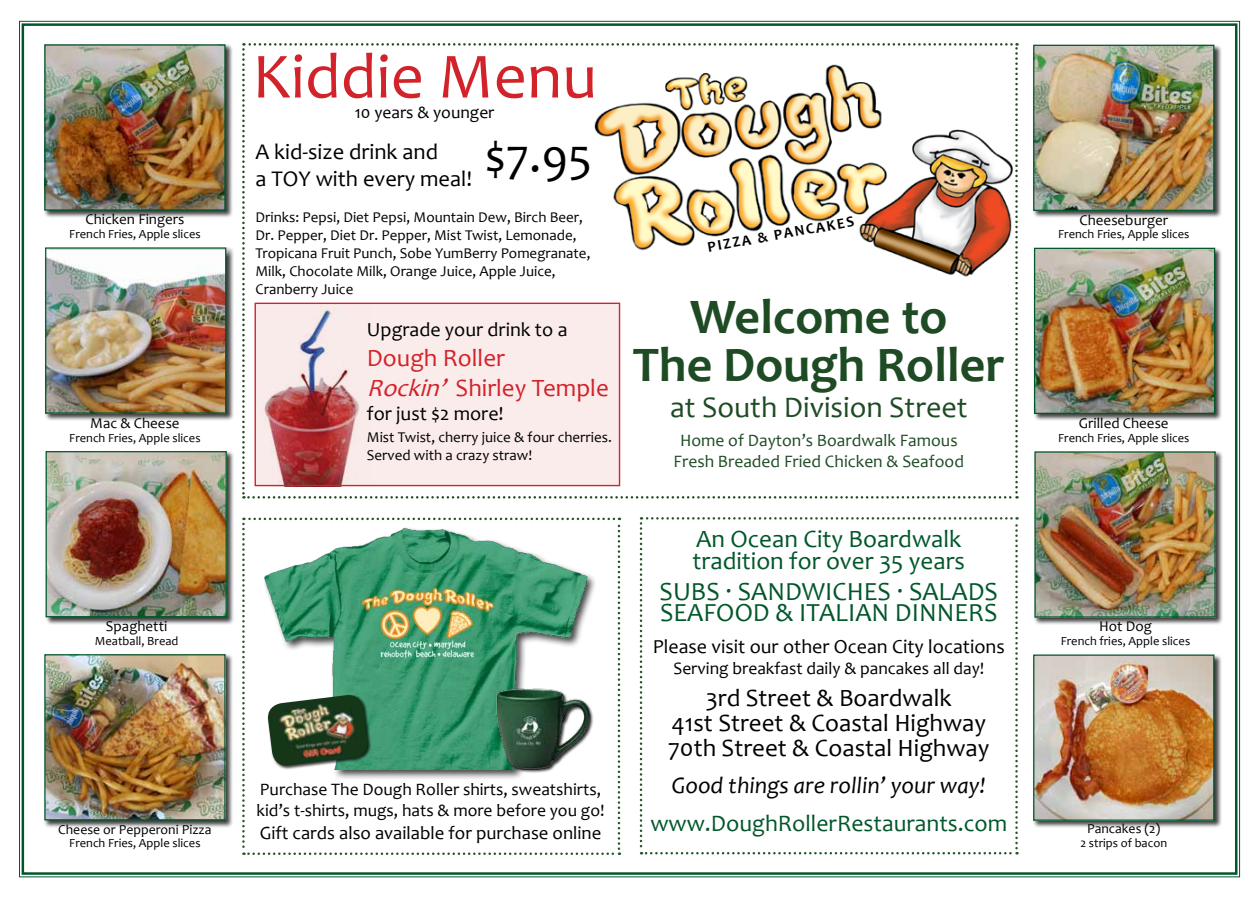
<style>
.page{position:relative;width:1260px;height:900px;background:#fff}
.page>*{position:absolute;margin:0;border:0;box-sizing:border-box;transform-origin:0 0}
.t1{font:65px "Candara";color:#d2232a}
.t2{font:700 50px/47.5px "Candara";color:#1e4b24;text-align:center}
.t3{font:48.75px "Candara";color:#000}
.t4{font:30px "Candara";color:#1e4b24}
.t5{font:26.25px/21.2px "Candara";color:#00572a}
.t6{font:25px/25px "Candara";color:#000;text-align:center}
.t7{font:25px/21.2px "Candara";color:#00572a}
.t8{font:25px/30px "Candara";color:#d2232a}
.t9{font:23.75px "Candara";color:#00572a}
.t10{font:italic 23.75px "Candara";color:#000}
.t11{font:22.5px/27px "Candara";color:#000}
.t12{font:20px "Candara";color:#000}
.t13{font:18.75px "Candara";color:#000}
.t14{font:17.5px/21px "Candara";color:#000}
.t15{font:17.5px/21px "Candara";color:#1e4b24;text-align:center}
.t16{font:15px/18px "Candara";color:#000}
.t17{font:700 15px "Candara";color:#000}
.t18{font:13.75px "Candara";color:#000}
.t19{font:12.5px "Candara";color:#000}
.s1{font-style:italic}
</style>
<div class="page">
<img style="left:19px;top:20px;width:1221px;height:858px">
<svg style="left:640px;top:517px;width:378px;height:337px"></svg>
<h1 class="t1" style="left:252px;top:36px;width:346px">Kiddie Menu</h1>
<p class="t14" style="left:355px;top:102px;width:141px">10 years &amp; younger</p>
<p class="t16" style="left:86px;top:210px;width:100px">Chicken Fingers</p>
<p class="t19" style="left:69px;top:226px;width:133px">French Fries, Apple slices</p>
<h3 class="t3" style="left:484px;top:125px;width:109px">$7.95</h3>
<h3 class="t11" style="left:255px;top:137px;width:218px">A kid-size drink and<br>a TOY with every meal!</h3>
<p class="t16" style="left:255px;top:207px;width:336px">Drinks: Pepsi, Diet Pepsi, Mountain Dew, Birch Beer, Dr. Pepper, Diet Dr. Pepper, Mist Twist, Lemonade, Tropicana Fruit Punch, Sobe YumBerry Pomegranate, Milk, Chocolate Milk, Orange Juice, Apple Juice, Cranberry Juice</p>
<p class="t17" style="left:706px;top:237px;width:150px;rotate:-10deg">PIZZA &amp; PANCAKES</p>
<p class="t16" style="left:1080px;top:211px;width:90px">Cheeseburger</p>
<p class="t19" style="left:1058px;top:227px;width:133px">French Fries, Apple slices</p>
<p class="t16" style="left:90px;top:414px;width:91px">Mac &amp; Cheese</p>
<p class="t19" style="left:69px;top:430px;width:133px">French Fries, Apple slices</p>
<h3 class="t12" style="left:367px;top:317px;width:202px">Upgrade your drink to a</h3>
<h3 class="t8" style="left:367px;top:342px;width:243px">Dough Roller<br><span class="s1">Rockin’</span> Shirley Temple</h3>
<h3 class="t12" style="left:367px;top:401px;width:138px">for just $2 more!</h3>
<p class="t16" style="left:367px;top:428px;width:247px">Mist Twist, cherry juice &amp; four cherries.<br>Served with a crazy straw!</p>
<h2 class="t2" style="left:633px;top:293px;width:373px">Welcome to<br>The Dough Roller</h2>
<h3 class="t4" style="left:670px;top:388px;width:299px">at South Division Street</h3>
<p class="t15" style="left:674px;top:429px;width:292px">Home of Dayton’s Boardwalk Famous<br>Fresh Breaded Fried Chicken &amp; Seafood</p>
<p class="t16" style="left:1079px;top:414px;width:91px">Grilled Cheese</p>
<p class="t19" style="left:1058px;top:430px;width:133px">French Fries, Apple slices</p>
<p class="t16" style="left:106px;top:617px;width:63px">Spaghetti</p>
<p class="t19" style="left:95px;top:633px;width:85px">Meatball, Bread</p>
<p class="t18" style="left:58px;top:821px;width:155px">Cheese or Pepperoni Pizza</p>
<p class="t19" style="left:69px;top:835px;width:133px">French Fries, Apple slices</p>
<p class="t14" style="left:257px;top:779px;width:350px">Purchase The Dough Roller shirts, sweatshirts, kid’s t-shirts, mugs, hats &amp; more before you go!</p>
<p class="t13" style="left:260px;top:821px;width:343px">Gift cards also available for purchase online</p>
<h3 class="t7" style="left:693px;top:528px;width:274px">An Ocean City Boardwalk tradition for over 35 years</h3>
<h3 class="t5" style="left:660px;top:581px;width:340px">SUBS · SANDWICHES · SALADS<br>SEAFOOD &amp; ITALIAN DINNERS</h3>
<h3 class="t12" style="left:653px;top:634px;width:354px">Please visit our other Ocean City locations</h3>
<p class="t14" style="left:673px;top:658px;width:312px">Serving breakfast daily &amp; pancakes all day!</p>
<h3 class="t6" style="left:668px;top:685px;width:323px">3rd Street &amp; Boardwalk<br>41st Street &amp; Coastal Highway<br>70th Street &amp; Coastal Highway</h3>
<h3 class="t10" style="left:672px;top:770px;width:315px">Good things are rollin’ your way!</h3>
<h3 class="t9" style="left:650px;top:808px;width:358px">www.DoughRollerRestaurants.com</h3>
<p class="t16" style="left:1099px;top:617px;width:54px">Hot Dog</p>
<p class="t19" style="left:1061px;top:633px;width:131px">French fries, Apple slices</p>
<p class="t18" style="left:1087px;top:820px;width:75px">Pancakes (2)</p>
<p class="t19" style="left:1080px;top:835px;width:88px">2 strips of bacon</p>
</div>
